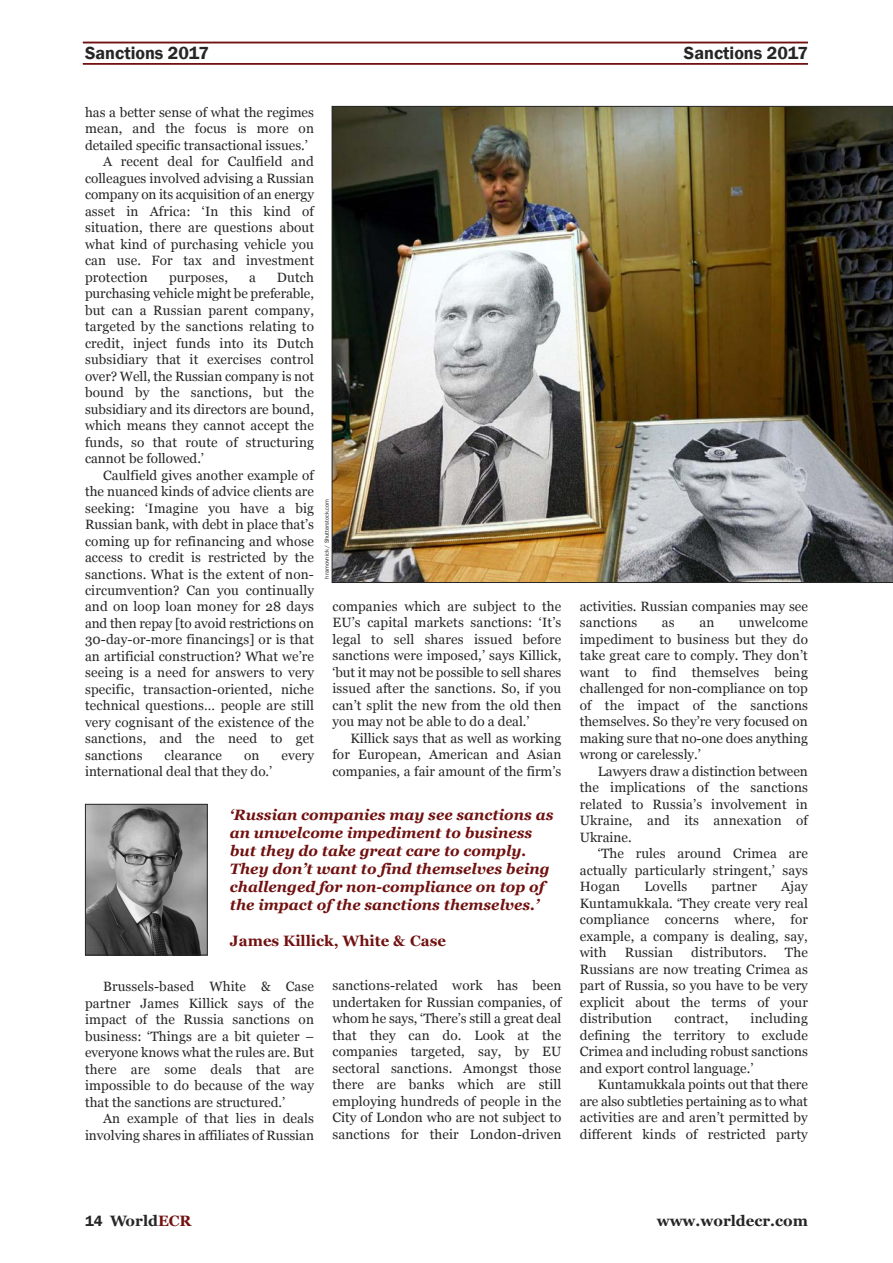
<style>
.page{position:relative;width:893px;height:1263px;background:#fff}
.page>*{position:absolute;margin:0;border:0;box-sizing:border-box;transform-origin:0 0}
.t1{font:600 18px "Franklin Gothic";color:#272627}
.t2{font:italic 700 15px/18px "Georgia";color:#711110}
.t3{font:700 15px "Georgia";color:#272627}
.t4{font:700 15px "Georgia";color:#711110}
.t5{font:13.5px/16.5px "Georgia";letter-spacing:.01em;color:#272627;text-align:justify}
.t6{font:13.5px "Georgia";letter-spacing:-.01em;color:#272627}
.t7{font:6px "Franklin Gothic";color:#272627}
.s1{font-family:"Franklin Gothic";font-weight:600}
.s2{color:#711110}
</style>
<div class="page">
<hr style="left:83px;top:42px;width:725px;height:1px;background:#711110">
<hr style="left:83px;top:63px;width:725px;height:2px;background:#711110">
<img style="left:87px;top:806px;width:119px;height:147px">
<div style="left:85px;top:804px;width:123px;height:151px;border:1px solid #272627"></div>
<img style="left:334px;top:108px;width:557px;height:473px">
<h1 class="t1" style="left:85px;top:42px;width:125px">Sanctions 2017</h1>
<h1 class="t1" style="left:684px;top:42px;width:125px">Sanctions 2017</h1>
<p class="t5" style="left:85px;top:104px;width:230px">has a better sense of what the regimes</p>
<p class="t5" style="left:85px;top:120px;width:230px">mean, and the focus is more on</p>
<p class="t5" style="left:85px;top:137px;width:224px">detailed specific transactional issues.’</p>
<p class="t5" style="left:103px;top:153px;width:212px">A recent deal for Caulfield and</p>
<p class="t5" style="left:85px;top:170px;width:230px">colleagues involved advising a Russian</p>
<p class="t6" style="left:85px;top:187px;width:230px">company on its acquisition of an energy</p>
<p class="t5" style="left:85px;top:203px;width:230px">asset in Africa: ‘In this kind of</p>
<p class="t5" style="left:85px;top:219px;width:230px">situation, there are questions about</p>
<p class="t5" style="left:85px;top:236px;width:230px">what kind of purchasing vehicle you</p>
<p class="t5" style="left:85px;top:252px;width:230px">can use. For tax and investment</p>
<p class="t5" style="left:85px;top:269px;width:64px">protection</p>
<p class="t5" style="left:169px;top:269px;width:60px">purposes,</p>
<p class="t5" style="left:249px;top:269px;width:8px">a</p>
<p class="t5" style="left:85px;top:269px;width:230px;text-indent:192px">Dutch purchasing vehicle might be preferable, but can a Russian parent company, targeted by the sanctions relating to credit, inject funds into its Dutch subsidiary that it exercises control over? Well, the Russian company is not bound by the sanctions, but the subsidiary and its directors are bound, which means they cannot accept the funds, so that route of structuring cannot be followed.’</p>
<p class="t5" style="left:85px;top:466px;width:230px;text-indent:18px">Caulfield gives another example of the nuanced kinds of advice clients are seeking: ‘Imagine you have a big Russian bank, with debt in place that’s coming up for refinancing and whose access to credit is restricted by the sanctions. What is the extent of non&shy;circumvention? Can you continually and on loop loan money for 28 days and then repay [to avoid restrictions on 30-day-or-more financings] or is that an artificial construction? What we’re seeing is a need for answers to very specific, transaction-oriented, niche technical questions… people are still very cognisant of the existence of the sanctions, and the need to get sanctions</p>
<p class="t5" style="left:165px;top:747px;width:59px">clearance</p>
<p class="t5" style="left:244px;top:747px;width:17px">on</p>
<p class="t5" style="left:282px;top:747px;width:34px">every</p>
<p class="t5" style="left:85px;top:763px;width:189px">international deal that they do.’</p>
<p class="t7" style="left:323px;top:579px;width:81px;rotate:-90deg">hramovnick / Shutterstock.com</p>
<p class="t5" style="left:332px;top:598px;width:230px">companies which are subject to the EU’s capital markets sanctions: ‘It’s legal to sell shares issued before sanctions were imposed,’ says Killick, ‘but it may not be possible to sell shares issued after the sanctions. So, if you can’t split the new from the old then you may not be able to do a deal.’</p>
<p class="t5" style="left:332px;top:730px;width:230px;text-indent:18px">Killick says that as well as working for European, American and Asian companies, a fair amount of the firm’s</p>
<p class="t2" style="left:230px;top:806px;width:325px">‘Russian companies may see sanctions as an unwelcome impediment to business but they do take great care to comply.<br>They don’t want to find themselves being challenged for non-compliance on top of the impact of the sanctions themselves.’</p>
<p class="t4" style="left:230px;top:932px;width:218px">James Killick, White &amp; Case</p>
<p class="t5" style="left:85px;top:978px;width:230px;text-indent:18px">Brussels-based White &amp; Case partner James Killick says of the impact of the Russia sanctions on business: ‘Things are a bit quieter – everyone knows what the rules are. But there are some deals that are impossible to do because of the way that the sanctions are structured.’</p>
<p class="t5" style="left:85px;top:1110px;width:230px;text-align:right">An example of that lies in deals involving shares in affiliates of Russian</p>
<p class="t5" style="left:332px;top:977px;width:230px">sanctions-related work has been undertaken for Russian companies, of whom he says, ‘There’s still a great deal that they can do. Look at the companies targeted, say, by EU sectoral sanctions. Amongst those there are banks which are still employing hundreds of people in the City of London who are not subject to sanctions for their London-driven</p>
<p class="t5" style="left:580px;top:598px;width:230px">activities. Russian companies may see sanctions</p>
<p class="t5" style="left:580px;top:614px;width:230px;text-indent:159px">unwelcome impediment to business but they do take great care to comply. They don’t want to find themselves being challenged for non-compliance on top of the impact of the sanctions themselves. So they’re very focused on making sure that no-one does anything wrong or carelessly.’</p>
<p class="t5" style="left:580px;top:763px;width:230px;text-indent:18px">Lawyers draw a distinction between the implications of the sanctions related to Russia’s involvement in Ukraine, and its annexation of Ukraine.</p>
<p class="t5" style="left:580px;top:845px;width:230px;text-indent:18px">‘The rules around Crimea are actually particularly stringent,’ says Hogan</p>
<p class="t5" style="left:662px;top:614px;width:14px">as</p>
<p class="t5" style="left:699px;top:614px;width:16px">an</p>
<p class="t5" style="left:644px;top:878px;width:45px">Lovells</p>
<p class="t5" style="left:711px;top:878px;width:47px">partner</p>
<p class="t5" style="left:580px;top:878px;width:230px;text-indent:201px">Ajay Kuntamukkala. ‘They create very real compliance concerns where, for example, a company is dealing, say, with</p>
<p class="t5" style="left:580px;top:944px;width:230px;text-indent:205px">The Russians are now treating Crimea as part of Russia, so you have to be very explicit about the terms of your distribution</p>
<p class="t5" style="left:625px;top:944px;width:50px">Russian</p>
<p class="t5" style="left:691px;top:944px;width:77px">distributors.</p>
<p class="t5" style="left:580px;top:1010px;width:230px;text-indent:171px">including defining the territory to exclude Crimea and including robust sanctions and export control language.’</p>
<p class="t5" style="left:580px;top:1076px;width:230px;text-indent:18px">Kuntamukkala points out that there are also subtleties pertaining as to what activities are and aren’t permitted by different kinds of restricted party</p>
<p class="t5" style="left:674px;top:1010px;width:55px">contract,</p>
<p class="t3" style="left:85px;top:1212px;width:108px"><span class="s1">14</span> World<span class="s2">ECR</span></p>
<p class="t3" style="left:657px;top:1212px;width:153px">www.worldecr.com</p>
</div>
